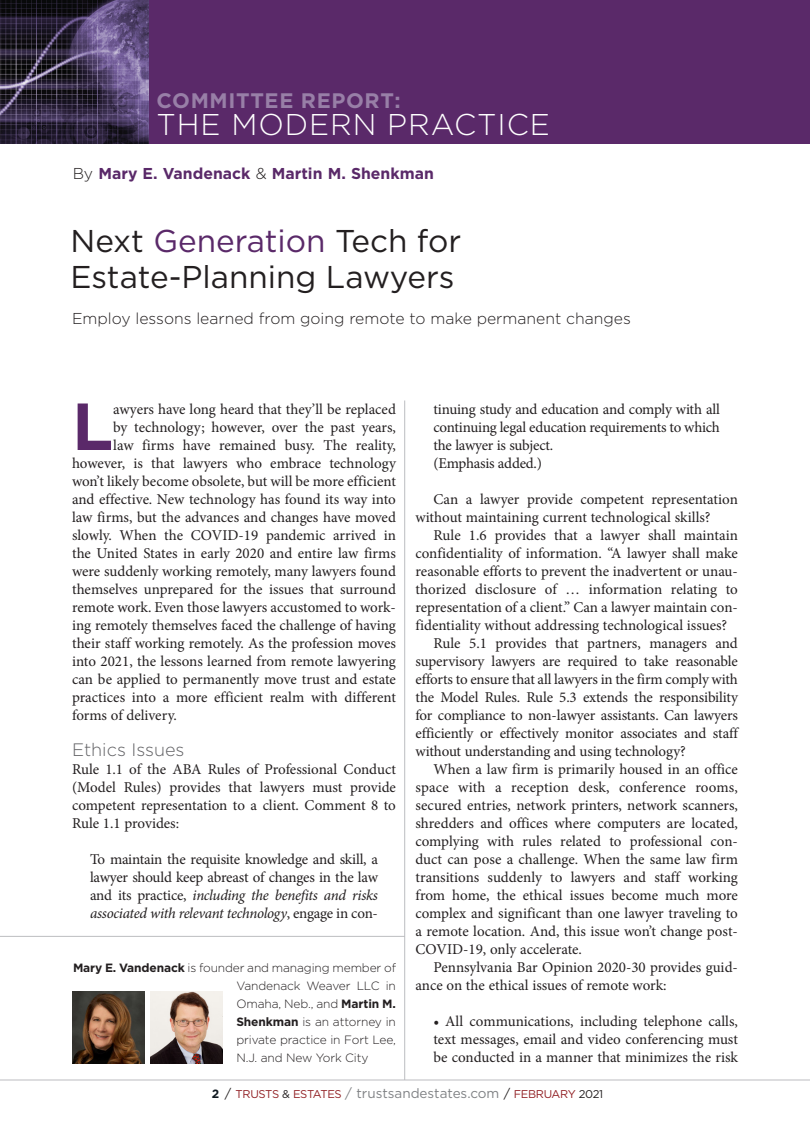
<style>
.page{position:relative;width:810px;height:1134px;background:#fff}
.page>*{position:absolute;margin:0;border:0;box-sizing:border-box;transform-origin:0 0}
.BODY_no_indent{font:700 66.45px "Gotham";color:#5a2969}
.Main_Headline{font:31.5px/36px "Gotham";color:#231f20}
.t1{font:300 30px "Gotham";letter-spacing:.03em;color:#fff}
.t2{font:30px "Gotham";letter-spacing:.03em;color:#fff}
.t3{font:700 21px "Gotham";letter-spacing:.03em;color:#987fa7}
.SUBHEAD{font:300 18px "Gotham";color:#636366}
.DECK{font:300 15.75px "Gotham";color:#231f20}
.Author_Byline{font:700 15.75px "Gotham";color:#5a2969}
.BODY{font:15px/18px "Minion Pro";letter-spacing:-.005em;color:#231f20;text-align:justify}
.BODY_no_indent-2{font:15px/18px "Minion Pro";letter-spacing:-.005em;color:#231f20;text-align:justify}
.body_indented_L_R{font:15px/18px "Minion Pro";letter-spacing:-.015em;color:#231f20;text-align:justify}
.AUTHOR_BIO{font:300 12px/18px "Gotham";letter-spacing:-.01em;color:#231f20;text-align:justify}
.t4{font:11.25px "Gotham";letter-spacing:-.03em;color:#911f23}
.s1{font-weight:300;color:#231f20}
.s2{color:#5a2969}
.s3{font-style:italic}
.s4{font-weight:700}
.s5{font-weight:700;font-size:12px;color:#101a21}
.s6{font-size:12.75px;color:#231f20}
.s7{color:#231f20}
.s8{font-size:13.5px;color:#808285}
</style>
<div class="page">
<hr style="left:0;top:1080px;width:810px;height:1px;background:#bcbdc0">
<img style="left:72px;top:991px;width:72px;height:72px">
<hr style="left:0;top:936px;width:405px;height:1px;background:#bcbdc0">
<hr style="left:404px;top:400px;width:1px;height:680px;background:#bcbdc0">
<img style="left:151px;top:991px;width:72px;height:72px">
<div style="left:0;top:0;width:810px;height:144px;background:#5a2969"></div>
<img style="left:0;top:0;width:149px;height:144px">
<h3 class="t3" style="left:157px;top:87px;width:246px">COMMITTEE REPORT:</h3>
<h3 class="t1" style="left:157px;top:106px;width:395px">THE MODERN PRACTICE</h3>
<h3 class="t2" style="left:73px;top:106px;width:156px">BRIEFING</h3>
<p class="Author_Byline" style="left:73px;top:163px;width:363px"><span class="s1">By</span> Mary E. Vandenack <span class="s1">&amp;</span> Martin M. Shenkman</p>
<p class="Main_Headline" style="left:70px;top:222px;width:392px">Next <span class="s2">Generation</span> Tech for<br>Estate-Planning Lawyers</p>
<p class="DECK" style="left:72px;top:308px;width:560px">Employ lessons learned from going remote to make permanent changes</p>
<p class="BODY_no_indent" style="left:72px;top:382px;width:43px">L</p>
<p class="BODY_no_indent-2" style="left:113px;top:400px;width:284px">awyers have long heard that they’ll be replaced</p>
<p class="BODY_no_indent-2" style="left:113px;top:418px;width:284px">by technology; however, over the past years,</p>
<p class="BODY_no_indent-2" style="left:113px;top:436px;width:284px">law firms have remained busy. The reality,</p>
<p class="BODY_no_indent-2" style="left:72px;top:454px;width:325px">however, is that lawyers who embrace technology</p>
<p class="BODY_no_indent-2" style="left:72px;top:472px;width:325px">won’t likely become obsolete, but will be more efficient</p>
<p class="BODY_no_indent-2" style="left:72px;top:490px;width:325px">and effective. New technology has found its way into</p>
<p class="BODY_no_indent-2" style="left:72px;top:508px;width:325px">law firms, but the advances and changes have moved</p>
<p class="BODY_no_indent-2" style="left:72px;top:526px;width:325px">slowly. When the COVID-19 pandemic arrived in</p>
<p class="BODY_no_indent-2" style="left:72px;top:544px;width:325px">the United States in early 2020 and entire law firms</p>
<p class="BODY_no_indent-2" style="left:72px;top:562px;width:325px">were suddenly working remotely, many lawyers found</p>
<p class="BODY_no_indent-2" style="left:72px;top:580px;width:325px">themselves unprepared for the issues that surround</p>
<p class="BODY_no_indent-2" style="left:72px;top:598px;width:325px">remote work. Even those lawyers accustomed to work-</p>
<p class="BODY_no_indent-2" style="left:72px;top:616px;width:325px">ing remotely themselves faced the challenge of having</p>
<p class="BODY_no_indent-2" style="left:72px;top:634px;width:325px">their staff working remotely. As the profession moves</p>
<p class="BODY_no_indent-2" style="left:72px;top:652px;width:325px">into 2021, the lessons learned from remote lawyering</p>
<p class="BODY_no_indent-2" style="left:72px;top:670px;width:325px">can be applied to permanently move trust and estate</p>
<p class="BODY_no_indent-2" style="left:72px;top:688px;width:325px">practices into a more efficient realm with different</p>
<p class="BODY_no_indent-2" style="left:72px;top:706px;width:106px">forms of delivery.</p>
<p class="SUBHEAD" style="left:72px;top:738px;width:114px">Ethics Issues</p>
<p class="BODY_no_indent-2" style="left:72px;top:760px;width:326px">Rule 1.1 of the ABA Rules of Professional Conduct (Model Rules) provides that lawyers must provide competent representation to a client. Comment 8 to Rule 1.1 provides:</p>
<p class="body_indented_L_R" style="left:90px;top:850px;width:289px">To maintain the requisite knowledge and skill, a lawyer should keep abreast of changes in the law and its practice, <span class="s3">including the benefits and risks associated with relevant technology</span>, engage in con-</p>
<p class="AUTHOR_BIO" style="left:236px;top:958px;width:161px;text-indent:-163px"><span class="s4">Mary E. Vandenack</span> is founder and managing member of Vandenack Weaver LLC in Omaha, Neb., and <span class="s4">Martin M.<br>Shenkman</span> is an attorney in private practice in Fort Lee, N.J. and New York City</p>
<p class="body_indented_L_R" style="left:434px;top:400px;width:288px">tinuing study and education and comply with all continuing legal education requirements to which the lawyer is subject.</p>
<p class="body_indented_L_R" style="left:434px;top:454px;width:110px">(Emphasis added.)</p>
<p class="BODY" style="left:416px;top:490px;width:324px;text-indent:18px">Can a lawyer provide competent representation without maintaining current technological skills?</p>
<p class="BODY" style="left:416px;top:526px;width:324px;text-indent:18px">Rule 1.6 provides that a lawyer shall maintain confidentiality of information. “A lawyer shall make reasonable efforts to prevent the inadvertent or unau&shy;thorized disclosure of … information relating to representation of a client.” Can a lawyer maintain con&shy;fidentiality without addressing technological issues?</p>
<p class="BODY" style="left:416px;top:634px;width:324px;text-indent:18px">Rule 5.1 provides that partners, managers and supervisory lawyers are required to take reasonable efforts to ensure that all lawyers in the firm comply with the Model Rules. Rule 5.3 extends the responsibility for compliance to non-lawyer assistants. Can lawyers efficiently or effectively monitor associates and staff without understanding and using technology?</p>
<p class="BODY" style="left:416px;top:760px;width:324px;text-indent:18px">When a law firm is primarily housed in an office space with a reception desk, conference rooms, secured entries, network printers, network scanners, shredders and offices where computers are located, complying with rules related to professional con&shy;duct can pose a challenge. When the same law firm transitions suddenly to lawyers and staff working from home, the ethical issues become much more complex and significant than one lawyer traveling to a remote location. And, this issue won’t change post-COVID-19, only accelerate.</p>
<p class="BODY" style="left:416px;top:958px;width:324px;text-indent:18px">Pennsylvania Bar Opinion 2020-30 provides guid&shy;ance on the ethical issues of remote work:</p>
<p class="BODY" style="left:434px;top:1012px;width:306px">• All communications, including telephone calls, text messages, email and video conferencing must be conducted in a manner that minimizes the risk</p>
<p class="t4" style="left:212px;top:1087px;width:393px"><span class="s5">2</span> <span class="s6">/</span> TRUSTS <span class="s7">&amp;</span> ESTATES <span class="s8">/ trustsandestates.com</span> <span class="s6">/</span> FEBRUARY <span class="s7">2021</span></p>
</div>
